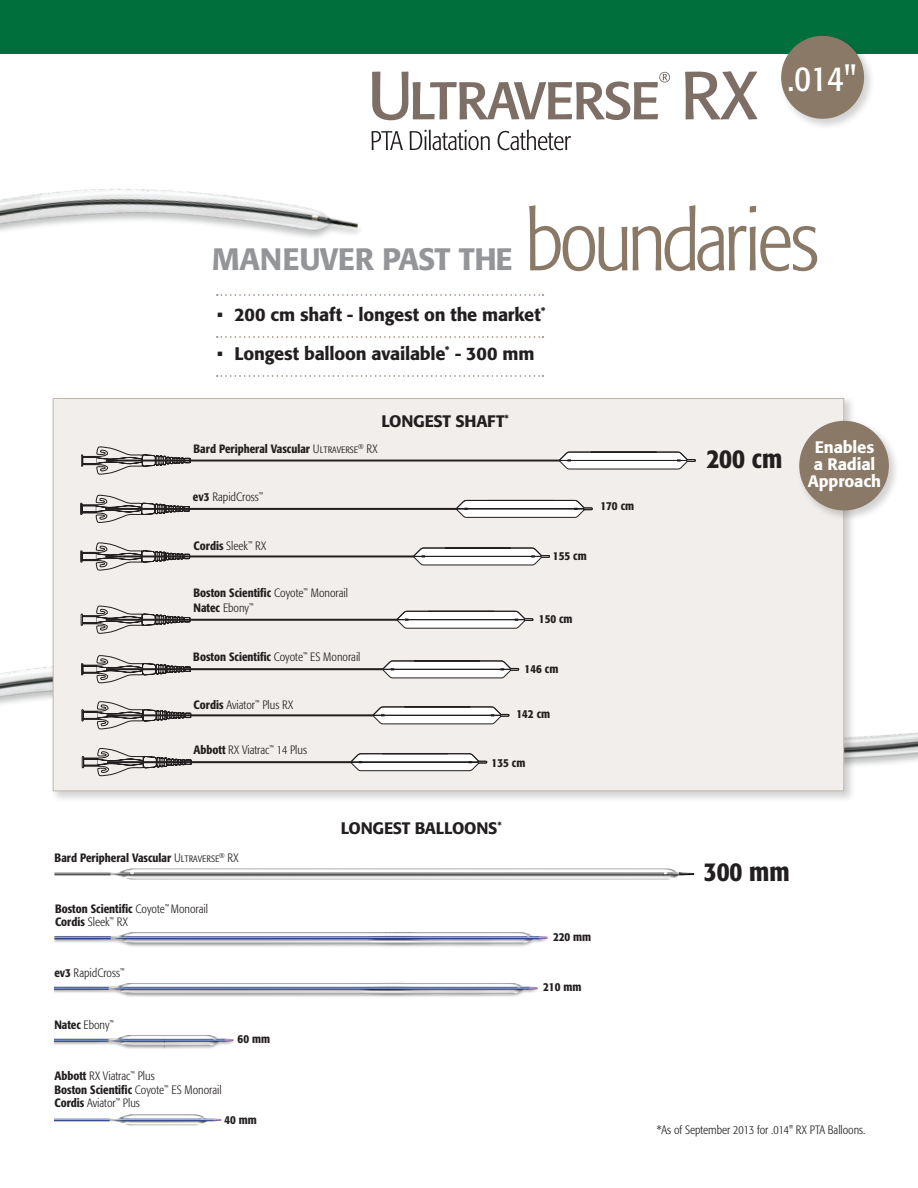
<style>
.page{position:relative;width:918px;height:1188px;background:#fff}
.page>*{position:absolute;margin:0;border:0;box-sizing:border-box;transform-origin:0 0}
.t1{font:300 condensed 85.05px "Formata";letter-spacing:-.06em;color:#8a7966}
.t2{font:condensed 36px "Formata";color:#fff}
.t3{font:500 30.75px "Formata";letter-spacing:-.01em;color:#939598}
.t4{font:500 condensed 27px "Formata";color:#231f20}
.bullets_2{font:500 18px "Formata";letter-spacing:-.015em;color:#231f20}
.headers_for_Table_of{font:500 16.5px "Formata";letter-spacing:-.01em;color:#231f20}
.t5{font:500 16.5px/17.2px "Formata";letter-spacing:-.01em;color:#fff}
.t6{font:500 condensed 12px "Formata";color:#231f20}
.t7{font:300 condensed 12px "Formata";color:#231f20}
.s1{font-weight:300}
.s2{font-weight:500}
</style>
<div class="page">
<img style="left:0;top:131px;width:372px;height:165px">
<div style="left:0;top:0;width:918px;height:54px;background:#006f3c"></div>
<img style="left:0;top:667px;width:918px;height:99px">
<svg style="left:372px;top:72px;width:298px;height:48px"></svg>
<svg style="left:685px;top:71px;width:72px;height:49px"></svg>
<svg style="left:372px;top:131px;width:31px;height:19px"></svg>
<svg style="left:410px;top:130px;width:80px;height:20px"></svg>
<svg style="left:498px;top:130px;width:73px;height:20px"></svg>
<div style="left:778px;top:33px;width:98px;height:97px;background:#231f20;opacity:.2"></div>
<div style="left:781px;top:36px;width:83px;height:83px;background:#8a7966;border-radius:50%"></div>
<svg style="left:217px;top:336px;width:326px;height:2px"></svg>
<svg style="left:217px;top:294px;width:326px;height:2px"></svg>
<svg style="left:217px;top:375px;width:326px;height:2px"></svg>
<img style="left:55px;top:868px;width:640px;height:12px">
<img style="left:55px;top:932px;width:493px;height:15px">
<img style="left:54px;top:1114px;width:168px;height:12px">
<img style="left:54px;top:982px;width:484px;height:15px">
<img style="left:54px;top:1035px;width:180px;height:14px">
<div style="left:50px;top:395px;width:805px;height:407px;background:#231f20;opacity:.2"></div>
<div style="left:53px;top:398px;width:791px;height:393px;background:#f1eeeb;border:1px solid #c2b7a9"></div>
<div style="left:796px;top:418px;width:104px;height:104px;background:#231f20;opacity:.2"></div>
<div style="left:799px;top:421px;width:90px;height:89px;background:#8a7966;border-radius:50%"></div>
<div style="left:106px;top:460px;width:454px;height:1px;border:1px solid #231f20"></div>
<svg style="left:559px;top:452px;width:137px;height:18px;background:#d6d5d5"></svg>
<svg style="left:81px;top:447px;width:110px;height:28px"></svg>
<div style="left:105px;top:508px;width:353px;height:2px;border:1px solid #231f20"></div>
<svg style="left:456px;top:500px;width:137px;height:18px;background:#cfcece"></svg>
<svg style="left:80px;top:494px;width:110px;height:29px"></svg>
<div style="left:106px;top:556px;width:308px;height:1px;border:1px solid #231f20"></div>
<svg style="left:413px;top:547px;width:137px;height:19px;background:#cfcdcd"></svg>
<svg style="left:80px;top:542px;width:110px;height:29px"></svg>
<div style="left:106px;top:619px;width:291px;height:2px;border:1px solid #231f20"></div>
<svg style="left:396px;top:611px;width:137px;height:18px;background:#d3d2d2"></svg>
<svg style="left:81px;top:605px;width:109px;height:29px"></svg>
<svg style="left:81px;top:655px;width:438px;height:28px"></svg>
<div style="left:107px;top:715px;width:266px;height:1px;border:1px solid #231f20"></div>
<svg style="left:372px;top:706px;width:138px;height:18px;background:#cfcecd"></svg>
<svg style="left:81px;top:701px;width:110px;height:29px"></svg>
<div style="left:107px;top:761px;width:244px;height:2px;border:1px solid #231f20"></div>
<svg style="left:350px;top:753px;width:137px;height:18px;background:#cbc9c9"></svg>
<svg style="left:82px;top:748px;width:110px;height:28px"></svg>
<p class="t2" style="left:787px;top:57px;width:71px">.014"</p>
<p class="t1" style="left:525px;top:192px;width:296px">boundaries</p>
<p class="bullets_2" style="left:217px;top:303px;width:330px">• 200 cm shaft - longest on the market<sup>*</sup></p>
<p class="bullets_2" style="left:217px;top:343px;width:319px">• Longest balloon available<sup>*</sup> - 300 mm</p>
<p class="t3" style="left:212px;top:241px;width:302px">MANEUVER PAST THE</p>
<p class="headers_for_Table_of" style="left:381px;top:411px;width:129px">LONGEST SHAFT<sup>*</sup></p>
<p class="t6" style="left:194px;top:442px;width:185px">Bard Peripheral Vascular <span class="s1">Ultraverse</span><sup>®</sup> <span class="s1">RX</span></p>
<p class="t7" style="left:193px;top:490px;width:72px"><span class="s2">ev3</span> RapidCross<sup>™</sup></p>
<p class="t7" style="left:194px;top:539px;width:74px"><span class="s2">Cordis</span> Sleek<sup>™</sup> RX</p>
<p class="t6" style="left:194px;top:586px;width:156px">Boston Scientific <span class="s1">Coyote</span><sup>™</sup> <span class="s1">Monorail</span></p>
<p class="t6" style="left:194px;top:600px;width:61px">Natec <span class="s1">Ebony</span><sup>™</sup></p>
<p class="t6" style="left:193px;top:650px;width:169px">Boston Scientific <span class="s1">Coyote</span><sup>™</sup> <span class="s1">ES Monorail</span></p>
<p class="t7" style="left:194px;top:698px;width:101px"><span class="s2">Cordis</span> Aviator<sup>™</sup> Plus RX</p>
<p class="t7" style="left:194px;top:743px;width:115px"><span class="s2">Abbott</span> RX Viatrac<sup>™</sup> 14 Plus</p>
<p class="t6" style="left:553px;top:548px;width:35px">155 cm</p>
<p class="t6" style="left:539px;top:612px;width:35px">150 cm</p>
<p class="t6" style="left:525px;top:662px;width:35px">146 cm</p>
<p class="t6" style="left:516px;top:706px;width:35px">142 cm</p>
<p class="t6" style="left:492px;top:756px;width:35px">135 cm</p>
<p class="t6" style="left:600px;top:499px;width:35px">170 cm</p>
<p class="t6" style="left:55px;top:850px;width:185px">Bard Peripheral Vascular <span class="s1">Ultraverse</span><sup>®</sup> <span class="s1">RX</span></p>
<p class="t6" style="left:55px;top:901px;width:155px">Boston Scientific <span class="s1">Coyote</span><sup>™</sup> <span class="s1">Monorail</span></p>
<p class="t7" style="left:55px;top:915px;width:74px"><span class="s2">Cordis</span> Sleek<sup>™</sup> RX</p>
<p class="t7" style="left:54px;top:966px;width:72px"><span class="s2">ev3</span> RapidCross<sup>™</sup></p>
<p class="t6" style="left:54px;top:1017px;width:61px">Natec <span class="s1">Ebony</span><sup>™</sup></p>
<p class="t7" style="left:54px;top:1069px;width:102px"><span class="s2">Abbott</span> RX Viatrac<sup>™</sup> Plus</p>
<p class="t6" style="left:54px;top:1082px;width:169px">Boston Scientific <span class="s1">Coyote</span><sup>™</sup> <span class="s1">ES Monorail</span></p>
<p class="t7" style="left:54px;top:1096px;width:87px"><span class="s2">Cordis</span> Aviator<sup>™</sup> Plus</p>
<p class="t6" style="left:238px;top:1031px;width:34px">60 mm</p>
<p class="t6" style="left:224px;top:1112px;width:34px">40 mm</p>
<p class="headers_for_Table_of" style="left:341px;top:818px;width:162px">LONGEST BALLOONS<sup>*</sup></p>
<p class="t6" style="left:553px;top:929px;width:40px">220 mm</p>
<p class="t6" style="left:543px;top:980px;width:40px">210 mm</p>
<p class="t4" style="left:706px;top:442px;width:77px">200 cm</p>
<p class="t5" style="left:814px;top:438px;width:63px">Enables a Radial</p>
<p class="t5" style="left:808px;top:473px;width:75px">Approach</p>
<p class="t4" style="left:704px;top:855px;width:88px">300 mm</p>
<p class="t7" style="left:657px;top:1123px;width:210px">*As of September 2013 for .014" RX PTA Balloons.</p>
</div>
